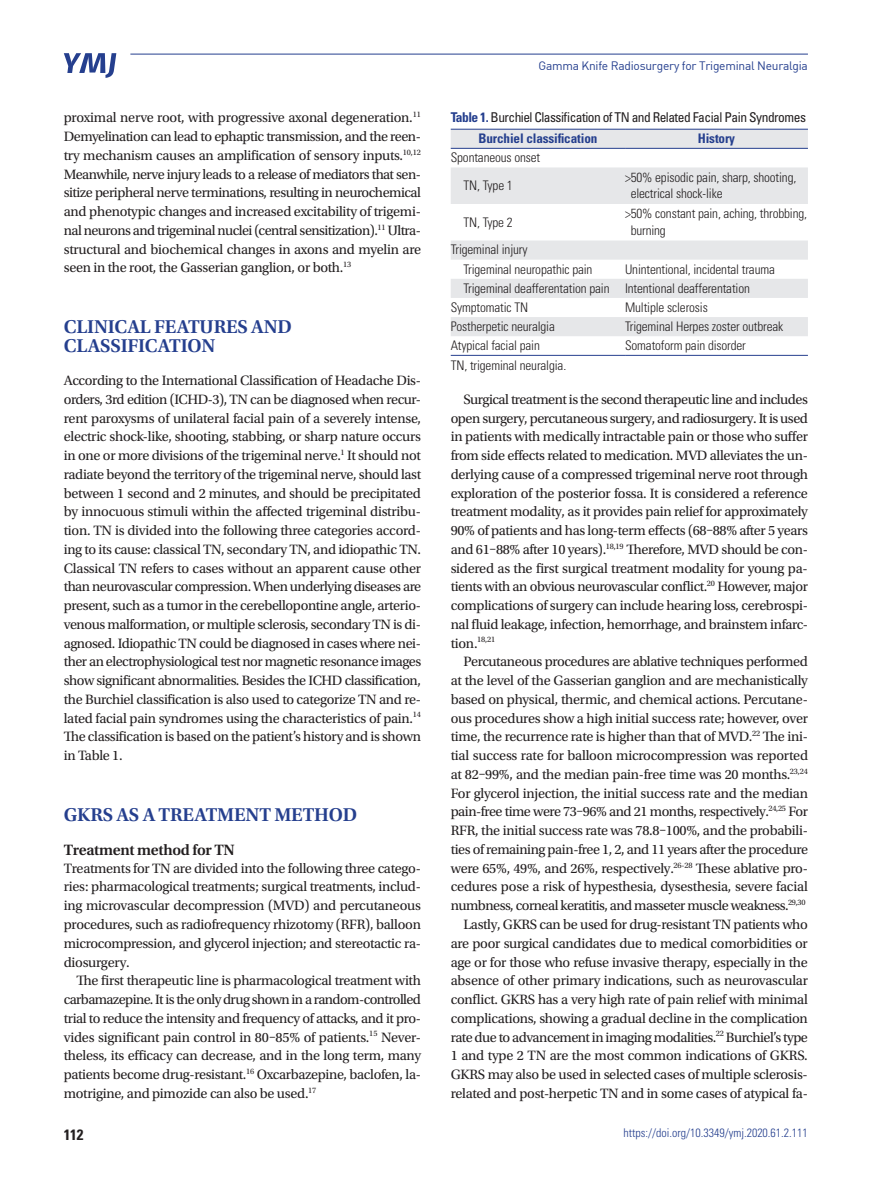
<style>
.page{position:relative;width:893px;height:1191px;background:#fff}
.page>*{position:absolute;margin:0;border:0;box-sizing:border-box;transform-origin:0 0}
.t1{font:600 19.5px/18.8px "Utopia Std";letter-spacing:-.01em;color:#253f8e}
.t2{font:600 15.75px "Utopia Std";letter-spacing:-.02em;color:#231f20}
.t3{font:700 condensed 15px "Univers LT Std";color:#231f20}
.t4{font:14.25px/18.8px "Utopia Std";letter-spacing:-.02em;color:#231f20;text-align:justify}
.t5{font:condensed 13.5px "Univers LT Std";letter-spacing:-.04em;color:#231f20}
.t6{font:300 condensed 13.2px/16.5px "Univers LT Std";letter-spacing:-.01em;color:#231f20}
.t7{font:700 condensed 13.2px "Univers LT Std";letter-spacing:-.01em;color:#253f8e}
.t8{font:12px "Dinreg";letter-spacing:-.02em;color:#253f8e}
.t9{font:300 condensed 12px "Univers LT Std";color:#253f8e}
.s1{font-weight:700;color:#253f8e}
</style>
<div class="page">
<svg style="left:64px;top:53px;width:52px;height:25px"></svg>
<hr style="left:130px;top:54px;width:678px;height:1px;background:#253f8e">
<svg style="left:451px;top:130px;width:357px;height:206px;fill:#e6e7e9"></svg>
<hr style="left:451px;top:129px;width:174px;height:1px;background:#253f8e">
<hr style="left:625px;top:129px;width:183px;height:1px;background:#253f8e">
<hr style="left:451px;top:148px;width:174px;height:1px;background:#253f8e">
<hr style="left:625px;top:148px;width:183px;height:1px;background:#253f8e">
<hr style="left:451px;top:355px;width:174px;height:1px;background:#253f8e">
<hr style="left:625px;top:355px;width:183px;height:1px;background:#253f8e">
<p class="t4" style="left:64px;top:109px;width:359px">proximal nerve root, with progressive axonal degeneration.<sup>11<br></sup>Demyelination can lead to ephaptic transmission, and the reen&shy;try mechanism causes an amplification of sensory inputs.<sup>10,12<br></sup>Meanwhile, nerve injury leads to a release of mediators that sen&shy;sitize peripheral nerve terminations, resulting in neurochemical and phenotypic changes and increased excitability of trigemi&shy;nal neurons and trigeminal nuclei (central sensitization).<sup>11</sup> Ultra&shy;structural and biochemical changes in axons and myelin are seen in the root, the Gasserian ganglion, or both.<sup>13</sup></p>
<h1 class="t1" style="left:64px;top:318px;width:229px">CLINICAL FEATURES AND<br>CLASSIFICATION</h1>
<p class="t4" style="left:64px;top:371px;width:359px">According to the International Classification of Headache Dis&shy;orders, 3rd edition (ICHD-3), TN can be diagnosed when recur&shy;rent paroxysms of unilateral facial pain of a severely intense, electric shock-like, shooting, stabbing, or sharp nature occurs in one or more divisions of the trigeminal nerve.<sup>1</sup> It should not radiate beyond the territory of the trigeminal nerve, should last between 1 second and 2 minutes, and should be precipitated by innocuous stimuli within the affected trigeminal distribu&shy;tion. TN is divided into the following three categories accord&shy;ing to its cause: classical TN, secondary TN, and idiopathic TN.<br>Classical TN refers to cases without an apparent cause other than neurovascular compression. When underlying diseases are present, such as a tumor in the cerebellopontine angle, arterio&shy;venous malformation, or multiple sclerosis, secondary TN is di&shy;agnosed. Idiopathic TN could be diagnosed in cases where nei&shy;ther an electrophysiological test nor magnetic resonance images show significant abnormalities. Besides the ICHD classification, the Burchiel classification is also used to categorize TN and re&shy;lated facial pain syndromes using the characteristics of pain.<sup>14<br></sup>The classification is based on the patient’s history and is shown in Table 1.</p>
<h1 class="t1" style="left:64px;top:805px;width:295px">GKRS AS A TREATMENT METHOD</h1>
<p class="t2" style="left:64px;top:841px;width:172px">Treatment method for TN</p>
<p class="t4" style="left:64px;top:859px;width:359px">Treatments for TN are divided into the following three catego&shy;ries: pharmacological treatments; surgical treatments, includ&shy;ing microvascular decompression (MVD) and percutaneous procedures, such as radiofrequency rhizotomy (RFR), balloon microcompression, and glycerol injection; and stereotactic ra&shy;diosurgery.</p>
<p class="t4" style="left:64px;top:971px;width:359px;text-indent:13px">The first therapeutic line is pharmacological treatment with carbamazepine. It is the only drug shown in a random-controlled trial to reduce the intensity and frequency of attacks, and it pro&shy;vides significant pain control in 80–85% of patients.<sup>15</sup> Never&shy;theless, its efficacy can decrease, and in the long term, many patients become drug-resistant.<sup>16</sup> Oxcarbazepine, baclofen, la&shy;motrigine, and pimozide can also be used.<sup>17</sup></p>
<p class="t3" style="left:64px;top:1125px;width:21px">112</p>
<p class="t8" style="left:538px;top:58px;width:271px">Gamma Knife Radiosurgery for Trigeminal Neuralgia</p>
<p class="t5" style="left:451px;top:108px;width:357px"><span class="s1">Table 1.</span> Burchiel Classification of TN and Related Facial Pain Syndromes</p>
<p class="t7" style="left:478px;top:130px;width:120px">Burchiel classification</p>
<p class="t7" style="left:698px;top:130px;width:39px">History</p>
<p class="t6" style="left:463px;top:144px;width:78px;line-height:27.8px;text-indent:-13px">Spontaneous onset<br>TN, Type 1</p>
<p class="t6" style="left:631px;top:169px;width:167px;text-indent:-6px">&gt;50% episodic pain, sharp, shooting, electrical shock-like</p>
<p class="t6" style="left:463px;top:214px;width:51px">TN, Type 2</p>
<p class="t6" style="left:631px;top:205px;width:178px;text-indent:-6px">&gt;50% constant pain, aching, throbbing, burning</p>
<p class="t6" style="left:463px;top:240px;width:130px;line-height:19.2px;text-indent:-13px">Trigeminal injury<br>Trigeminal neuropathic pain</p>
<p class="t6" style="left:625px;top:261px;width:151px">Unintentional, incidental trauma</p>
<p class="t6" style="left:463px;top:280px;width:288px">Trigeminal deafferentation pain Intentional deafferentation</p>
<p class="t6" style="left:451px;top:299px;width:79px">Symptomatic TN</p>
<p class="t6" style="left:625px;top:299px;width:84px">Multiple sclerosis</p>
<p class="t6" style="left:451px;top:318px;width:106px">Postherpetic neuralgia</p>
<p class="t6" style="left:625px;top:318px;width:160px">Trigeminal Herpes zoster outbreak</p>
<p class="t6" style="left:451px;top:337px;width:91px">Atypical facial pain</p>
<p class="t6" style="left:625px;top:337px;width:122px">Somatoform pain disorder</p>
<p class="t6" style="left:451px;top:357px;width:117px">TN, trigeminal neuralgia.</p>
<p class="t4" style="left:451px;top:390px;width:359px;text-indent:13px">Surgical treatment is the second therapeutic line and includes open surgery, percutaneous surgery, and radiosurgery. It is used in patients with medically intractable pain or those who suffer from side effects related to medication. MVD alleviates the un&shy;derlying cause of a compressed trigeminal nerve root through exploration of the posterior fossa. It is considered a reference treatment modality, as it provides pain relief for approximately 90% of patients and has long-term effects (68–88% after 5 years and 61–88% after 10 years).<sup>18,19</sup> Therefore, MVD should be con&shy;sidered as the first surgical treatment modality for young pa&shy;tients with an obvious neurovascular conflict.<sup>20</sup> However, major complications of surgery can include hearing loss, cerebrospi&shy;nal fluid leakage, infection, hemorrhage, and brainstem infarc&shy;tion.<sup>18,21</sup></p>
<p class="t4" style="left:451px;top:652px;width:359px;text-align:right">Percutaneous procedures are ablative techniques performed at the level of the Gasserian ganglion and are mechanistically based on physical, thermic, and chemical actions. Percutane&shy;ous procedures show a high initial success rate; however, over time, the recurrence rate is higher than that of MVD.<sup>22</sup> The ini&shy;tial success rate for balloon microcompression was reported at 82–99%, and the median pain-free time was 20 months.<sup>23,24<br></sup>For glycerol injection, the initial success rate and the median pain-free time were 73–96% and 21 months, respectively.<sup>24,25</sup> For RFR, the initial success rate was 78.8–100%, and the probabili&shy;ties of remaining pain-free 1, 2, and 11 years after the procedure were 65%, 49%, and 26%, respectively.<sup>26-28</sup> These ablative pro&shy;cedures pose a risk of hypesthesia, dysesthesia, severe facial numbness, corneal keratitis, and masseter muscle weakness.<sup>29,30<br></sup>Lastly, GKRS can be used for drug-resistant TN patients who are poor surgical candidates due to medical comorbidities or age or for those who refuse invasive therapy, especially in the absence of other primary indications, such as neurovascular conflict. GKRS has a very high rate of pain relief with minimal complications, showing a gradual decline in the complication rate due to advancement in imaging modalities.<sup>22</sup> Burchiel’s type 1 and type 2 TN are the most common indications of GKRS.<br>GKRS may also be used in selected cases of multiple sclerosis&shy;related and post-herpetic TN and in some cases of atypical fa-</p>
<p class="t9" style="left:623px;top:1125px;width:186px">https://doi.org/10.3349/ymj.2020.61.2.111</p>
</div>
